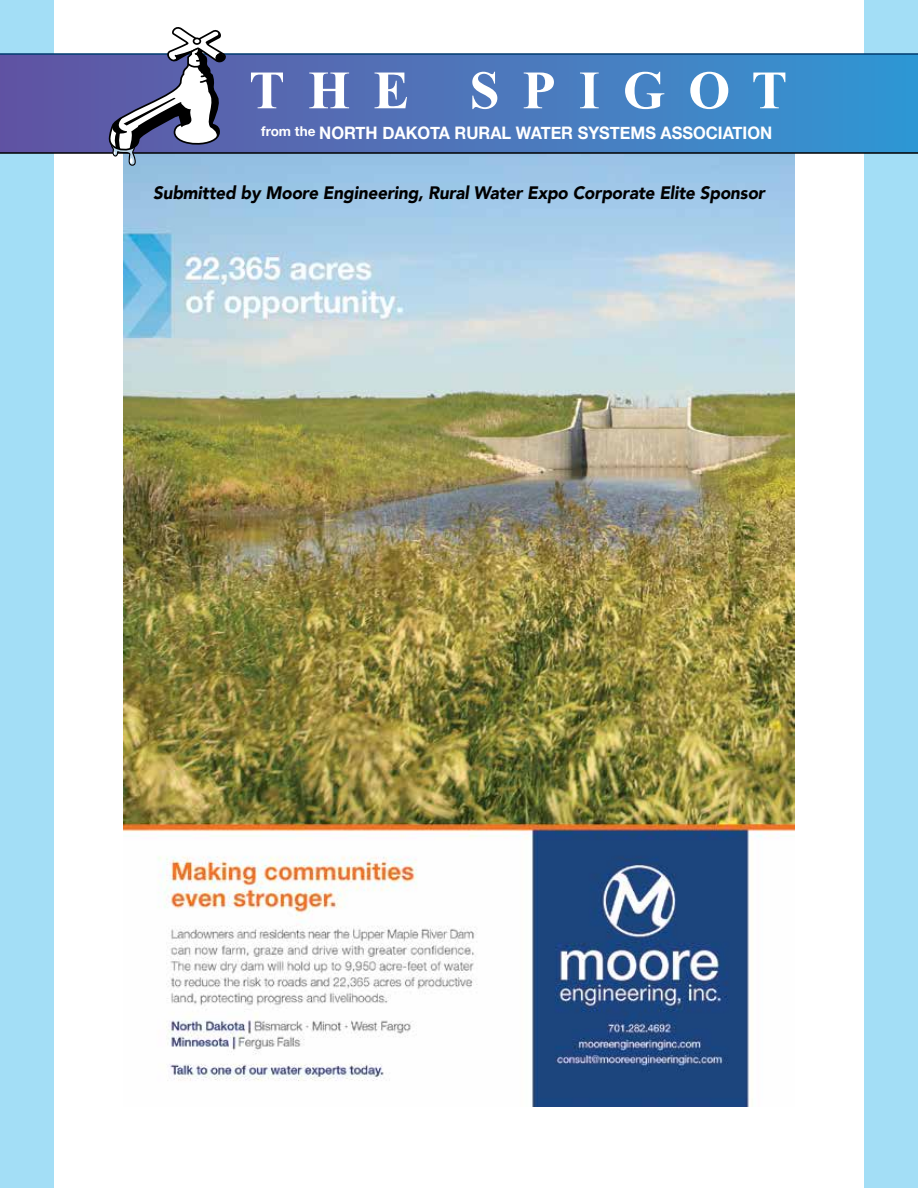
<style>
.page{position:relative;width:918px;height:1188px;background:#a3def6}
.page>*{position:absolute;margin:0;border:0;box-sizing:border-box;transform-origin:0 0}
.t1{font:700 54px "Times New Roman";letter-spacing:.43em;color:#fff}
.t2{font:italic 900 18px "Avenir";letter-spacing:-.01em;color:#000;scale:.95 1}
.t3{font:700 17.25px "Helvetica Neue";color:#fff;scale:.95 1}
</style>
<div class="page">
<div style="left:54px;top:0;width:810px;height:1188px;background:#fff"></div>
<svg style="left:0;top:55px;width:918px;height:97px;background:#4a77bb"></svg>
<img style="left:124px;top:154px;width:670px;height:952px">
<hr style="left:0;top:53px;width:918px;height:2px;background:#003b6e">
<hr style="left:0;top:152px;width:918px;height:2px;background:#000">
<svg style="left:108px;top:27px;width:120px;height:139px"></svg>
<h1 class="t1" style="left:249px;top:60px;width:540px">THE SPIGOT</h1>
<p class="t3" style="left:261px;top:119px;width:539px"><sup>from</sup> <sup>the</sup> NORTH DAKOTA RURAL WATER SYSTEMS ASSOCIATION</p>
<p class="t2" style="left:153px;top:177px;width:646px">Submitted by Moore Engineering, Rural Water Expo Corporate Elite Sponsor</p>
</div>
